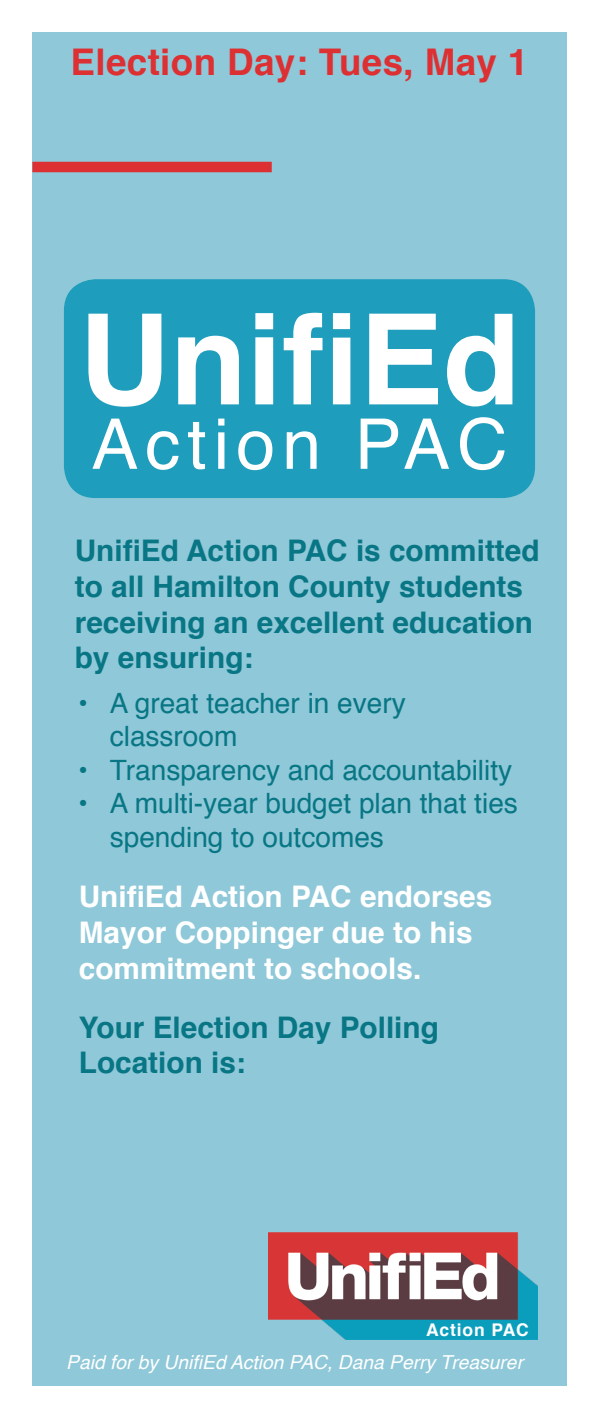
<style>
.page{position:relative;width:599px;height:1418px;background:#fff}
.page>*{position:absolute;margin:0;border:0;box-sizing:border-box;transform-origin:0 0}
.t1{font:700 126px "Helvetica";color:#fff}
.t2{font:70px "Helvetica";letter-spacing:.1em;color:#fff}
.t3{font:700 36.75px "Helvetica";letter-spacing:.01em;color:#dd3033}
.t4{font:700 29.75px/35.7px "Helvetica";color:#087684}
.t5{font:700 29.75px/35.7px "Helvetica";color:#fff}
.t6{font:28px/33.6px "Helvetica";color:#087684}
.t7{font:italic 19.25px "Helvetica";color:#fff}
.t8{font:700 17.5px "Helvetica";letter-spacing:.05em;color:#fff}
</style>
<div class="page">
<div style="left:32px;top:32px;width:534px;height:1353px;background:#8fc8d8"></div>
<div style="left:64px;top:279px;width:471px;height:219px;background:#1e9dbc;border-radius:32px"></div>
<img style="left:268px;top:1232px;width:269px;height:107px">
<div style="left:32px;top:162px;width:240px;height:10px;background:#dd3033"></div>
<p class="t3" style="left:71px;top:33px;width:459px">Election Day: Tues, May 1</p>
<p class="t1" style="left:79px;top:258px;width:443px">UnifiEd</p>
<p class="t2" style="left:91px;top:390px;width:417px">Action PAC</p>
<p class="t4" style="left:75px;top:533px;width:466px">UnifiEd Action PAC is committed to all Hamilton County students receiving an excellent education by ensuring:</p>
<p class="t6" style="left:110px;top:686px;width:297px;text-indent:-32px">• A great teacher in every classroom</p>
<p class="t6" style="left:78px;top:754px;width:435px">• Transparency and accountability</p>
<p class="t6" style="left:110px;top:787px;width:409px;text-indent:-32px">• A multi-year budget plan that ties spending to outcomes</p>
<p class="t5" style="left:79px;top:879px;width:415px">UnifiEd Action PAC endorses<br>Mayor Coppinger due to his commitment to schools.</p>
<p class="t4" style="left:79px;top:1009px;width:361px">Your Election Day Polling<br>Location is:</p>
<p class="t8" style="left:426px;top:1315px;width:104px">Action PAC</p>
<p class="t7" style="left:66px;top:1347px;width:458px">Paid for by UnifiEd Action PAC, Dana Perry Treasurer</p>
</div>
